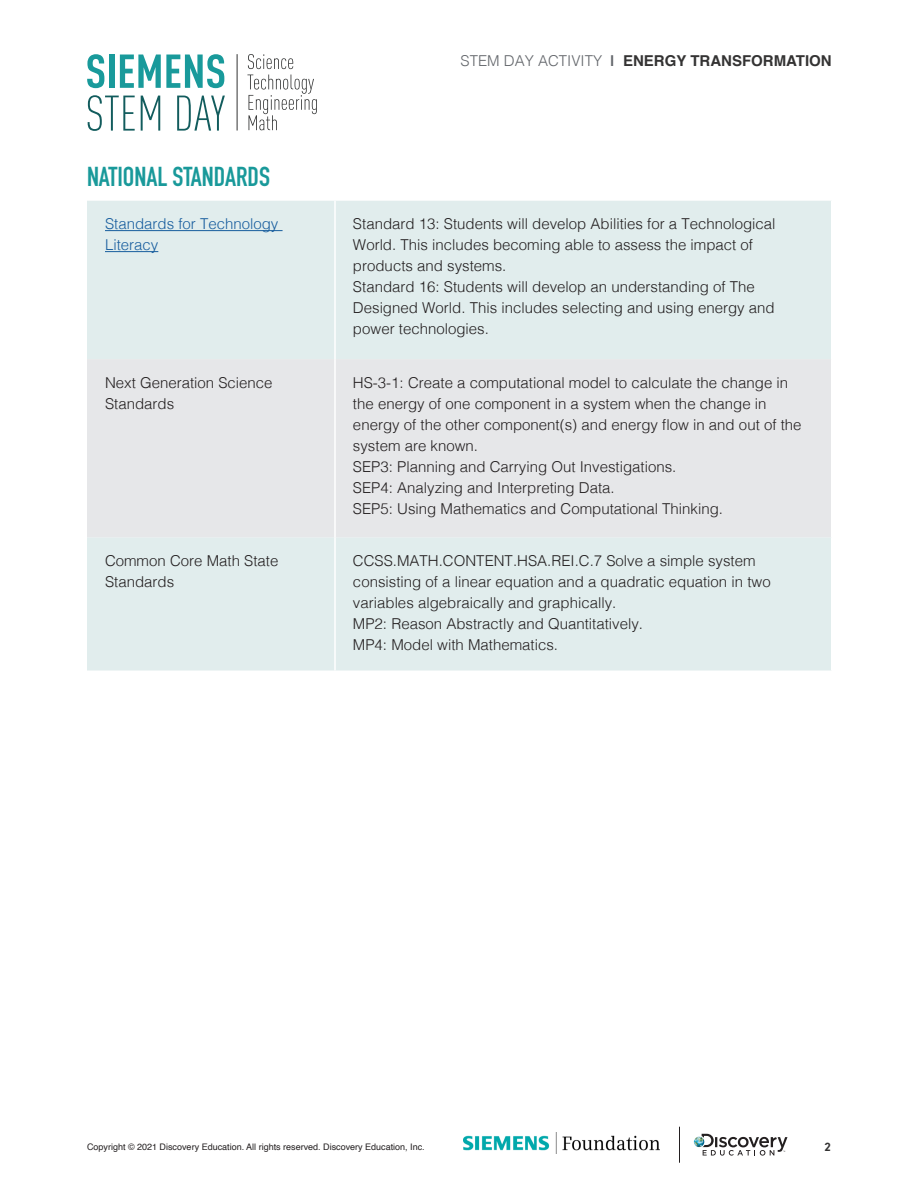
<style>
.page{position:relative;width:918px;height:1188px;background:#fff}
.page>*{position:absolute;margin:0;border:0;box-sizing:border-box;transform-origin:0 0}
.Body_last_line{font:700 27px "DIN Condensed";color:#19999a}
.Body{font:300 15px/21px "Helvetica";color:#231f20}
.t1{font:700 15px "Helvetica";color:#343333}
.Body-2{font:300 15px/21px "Helvetica";color:#175d9e}
.t2{font:700 12px "DIN2014";color:#343333}
.t3{font:9px "Helvetica";color:#231f20}
.s1{font-weight:300;color:#63666b}
.s2{color:#63666b}
</style>
<div class="page">
<svg style="left:694px;top:1134px;width:94px;height:22px"></svg>
<hr style="left:679px;top:1127px;width:1px;height:36px;background:#231f20">
<img style="left:464px;top:1133px;width:195px;height:21px">
<svg style="left:87px;top:54px;width:17px;height:34px"></svg>
<div style="left:109px;top:55px;width:5px;height:33px;background:#199a9b"></div>
<svg style="left:120px;top:54px;width:104px;height:34px"></svg>
<svg style="left:88px;top:95px;width:47px;height:36px"></svg>
<svg style="left:141px;top:96px;width:19px;height:35px"></svg>
<svg style="left:177px;top:96px;width:48px;height:35px"></svg>
<svg style="left:248px;top:54px;width:45px;height:15px"></svg>
<svg style="left:247px;top:75px;width:70px;height:55px"></svg>
<hr style="left:237px;top:54px;width:1px;height:77px;background:#323333">
<div style="left:87px;top:201px;width:744px;height:469px;background:#e1eded"></div>
<div style="left:87px;top:359px;width:744px;height:178px;background:#e6e7e9"></div>
<hr style="left:334px;top:201px;width:2px;height:158px;background:#fff">
<hr style="left:334px;top:359px;width:2px;height:178px;background:#fff">
<hr style="left:334px;top:537px;width:2px;height:133px;background:#fff">
<hr style="left:105px;top:230px;width:178px;height:1px;background:#175d9e">
<hr style="left:105px;top:251px;width:53px;height:1px;background:#175d9e">
<p class="t1" style="left:461px;top:49px;width:373px"><span class="s1">STEM DAY ACTIVITY</span> <span class="s2">|</span> ENERGY TRANSFORMATION</p>
<p class="Body_last_line" style="left:87px;top:158px;width:185px">NATIONAL STANDARDS</p>
<p class="Body-2" style="left:105px;top:213px;width:175px">Standards for Technology<br>Literacy</p>
<p class="Body" style="left:353px;top:213px;width:424px">Standard 13: Students will develop Abilities for a Technological World. This includes becoming able to assess the impact of products and systems.<br>Standard 16: Students will develop an understanding of The Designed World. This includes selecting and using energy and power technologies.</p>
<p class="Body" style="left:105px;top:371px;width:169px">Next Generation Science<br>Standards</p>
<p class="Body" style="left:353px;top:371px;width:450px">HS-3-1: Create a computational model to calculate the change in the energy of one component in a system when the change in energy of the other component(s) and energy flow in and out of the system are known.<br>SEP3: Planning and Carrying Out Investigations.<br>SEP4: Analyzing and Interpreting Data.<br>SEP5: Using Mathematics and Computational Thinking.</p>
<p class="Body" style="left:105px;top:549px;width:175px">Common Core Math State<br>Standards</p>
<p class="Body" style="left:353px;top:549px;width:419px">CCSS.MATH.CONTENT.HSA.REI.C.7 Solve a simple system consisting of a linear equation and a quadratic equation in two variables algebraically and graphically.<br>MP2: Reason Abstractly and Quantitatively.<br>MP4: Model with Mathematics.</p>
<p class="t3" style="left:87px;top:1140px;width:339px">Copyright © 2021 Discovery Education. All rights reserved. Discovery Education, Inc.</p>
<p class="t2" style="left:825px;top:1139px;width:8px">2</p>
</div>
